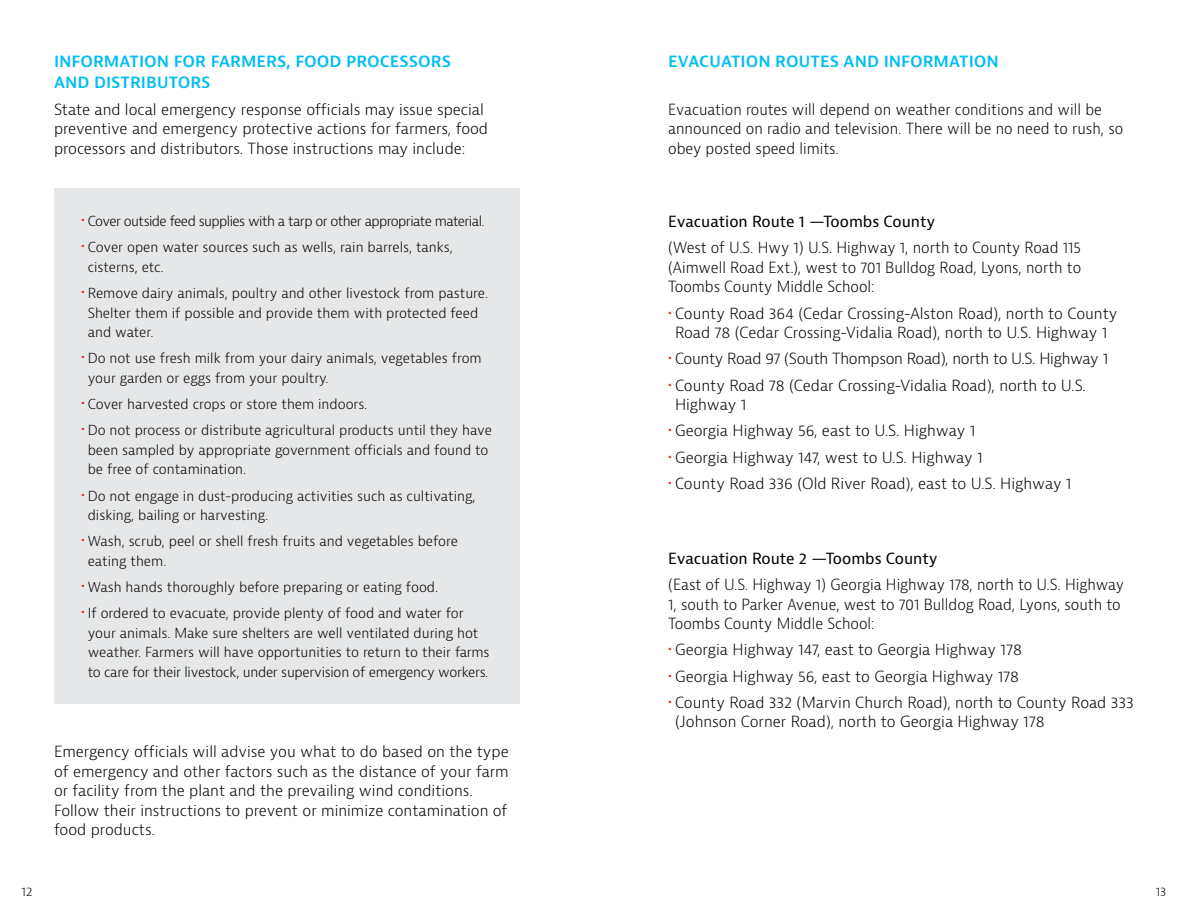
<style>
.page{position:relative;width:1188px;height:918px;background:#fff}
.page>*{position:absolute;margin:0;border:0;box-sizing:border-box;transform-origin:0 0}
.t1{font:600 16.5px/21px "Bernina Sans";color:#00bdf2}
.t2{font:300 15px/19.5px "Bernina Sans";color:#000}
.t3{font:300 15px/19.5px "Bernina Sans";color:#000;scale:.96 1}
.t4{font:15px "Bernina Sans";color:#000}
.t5{font:300 15px "Bernina Sans";letter-spacing:-.02em;color:#000}
.t6{font:300 13.5px/19.5px "Bernina Sans";color:#000}
.t7{font:300 13.5px "Bernina Sans";letter-spacing:-.04em;color:#000}
.t8{font:300 12px "Bernina Sans";color:#000}
.s1{font-size:19.5px;color:#ed1d24}
</style>
<div class="page">
<div style="left:54px;top:188px;width:466px;height:516px;background:#e6e7e8"></div>
<p class="t1" style="left:54px;top:51px;width:399px">INFORMATION FOR FARMERS, FOOD PROCESSORS<br>AND DISTRIBUTORS</p>
<p class="t2" style="left:54px;top:100px;width:436px">State and local emergency response officials may issue special preventive and emergency protective actions for farmers, food processors and distributors. Those instructions may include:</p>
<p class="t7" style="left:81px;top:212px;width:405px"><span class="s1">•</span> Cover outside feed supplies with a tarp or other appropriate material.</p>
<p class="t6" style="left:88px;top:238px;width:367px;text-indent:-7px"><span class="s1">•</span> Cover open water sources such as wells, rain barrels, tanks, cisterns, etc.</p>
<p class="t6" style="left:88px;top:284px;width:402px;text-indent:-7px"><span class="s1">•</span> Remove dairy animals, poultry and other livestock from pasture.<br>Shelter them if possible and provide them with protected feed and water.</p>
<p class="t6" style="left:88px;top:349px;width:396px;text-indent:-7px"><span class="s1">•</span> Do not use fresh milk from your dairy animals, vegetables from your garden or eggs from your poultry.</p>
<p class="t6" style="left:81px;top:395px;width:288px"><span class="s1">•</span> Cover harvested crops or store them indoors.</p>
<p class="t6" style="left:88px;top:421px;width:406px;text-indent:-7px"><span class="s1">•</span> Do not process or distribute agricultural products until they have been sampled by appropriate government officials and found to be free of contamination.</p>
<p class="t6" style="left:88px;top:486px;width:389px;text-indent:-7px"><span class="s1">•</span> Do not engage in dust-producing activities such as cultivating, disking, bailing or harvesting.</p>
<p class="t6" style="left:88px;top:532px;width:372px;text-indent:-7px"><span class="s1">•</span> Wash, scrub, peel or shell fresh fruits and vegetables before eating them.</p>
<p class="t6" style="left:81px;top:578px;width:359px"><span class="s1">•</span> Wash hands thoroughly before preparing or eating food.</p>
<p class="t6" style="left:88px;top:604px;width:403px;text-indent:-7px"><span class="s1">•</span> If ordered to evacuate, provide plenty of food and water for your animals. Make sure shelters are well ventilated during hot weather. Farmers will have opportunities to return to their farms to care for their livestock, under supervision of emergency workers.</p>
<p class="t2" style="left:54px;top:742px;width:456px">Emergency officials will advise you what to do based on the type of emergency and other factors such as the distance of your farm or facility from the plant and the prevailing wind conditions.<br>Follow their instructions to prevent or minimize contamination of food products.</p>
<p class="t1" style="left:668px;top:51px;width:332px">EVACUATION ROUTES AND INFORMATION</p>
<p class="t3" style="left:668px;top:100px;width:475px">Evacuation routes will depend on weather conditions and will be announced on radio and television. There will be no need to rush, so obey posted speed limits.</p>
<p class="t4" style="left:668px;top:212px;width:269px">Evacuation Route 1 —Toombs County</p>
<p class="t3" style="left:668px;top:238px;width:432px;text-align:justify">(West of U.S. Hwy 1) U.S. Highway 1, north to County Road 115 (Aimwell Road Ext.), west to 701 Bulldog Road, Lyons, north to Toombs County Middle School:</p>
<p class="t2" style="left:668px;top:304px;width:451px;text-align:center"><span class="s1">•</span>County Road 364 (Cedar Crossing-Alston Road), north to County<br>Road 78 (Cedar Crossing-Vidalia Road), north to U.S. Highway 1</p>
<p class="t5" style="left:668px;top:349px;width:441px"><span class="s1">•</span> County Road 97 (South Thompson Road), north to U.S. Highway 1</p>
<p class="t2" style="left:675px;top:376px;width:413px;text-indent:-7px"><span class="s1">•</span>County Road 78 (Cedar Crossing-Vidalia Road), north to U.S.<br>Highway 1</p>
<p class="t2" style="left:668px;top:421px;width:308px"><span class="s1">•</span> Georgia Highway 56, east to U.S. Highway 1</p>
<p class="t2" style="left:668px;top:448px;width:316px"><span class="s1">•</span> Georgia Highway 147, west to U.S. Highway 1</p>
<p class="t2" style="left:668px;top:474px;width:405px"><span class="s1">•</span> County Road 336 (Old River Road), east to U.S. Highway 1</p>
<p class="t4" style="left:668px;top:549px;width:271px">Evacuation Route 2 —Toombs County</p>
<p class="t3" style="left:668px;top:575px;width:476px">(East of U.S. Highway 1) Georgia Highway 178, north to U.S. Highway<br>1, south to Parker Avenue, west to 701 Bulldog Road, Lyons, south to<br>Toombs County Middle School:</p>
<p class="t2" style="left:668px;top:640px;width:355px"><span class="s1">•</span> Georgia Highway 147, east to Georgia Highway 178</p>
<p class="t2" style="left:668px;top:667px;width:352px"><span class="s1">•</span> Georgia Highway 56, east to Georgia Highway 178</p>
<p class="t2" style="left:675px;top:693px;width:460px;text-indent:-7px"><span class="s1">•</span>County Road 332 (Marvin Church Road), north to County Road 333 (Johnson Corner Road), north to Georgia Highway 178</p>
<p class="t8" style="left:22px;top:884px;width:12px">12</p>
<p class="t8" style="left:1156px;top:884px;width:12px">13</p>
</div>
